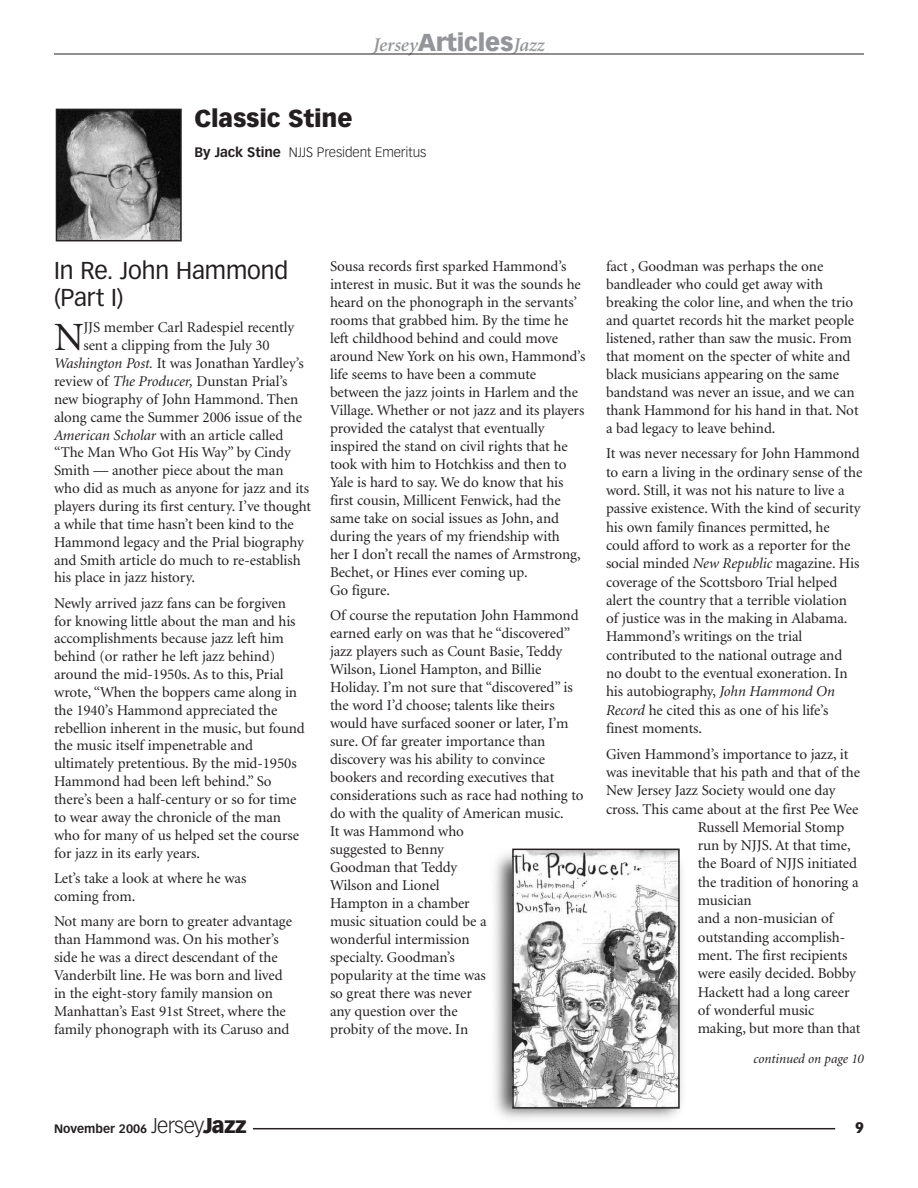
<style>
.page{position:relative;width:918px;height:1188px;background:#fff}
.page>*{position:absolute;margin:0;border:0;box-sizing:border-box;transform-origin:0 0}
.t1{font:40.2px "Minion";color:#231f20}
.t2{font:24px/27px "Vectora LH";letter-spacing:-.005em;color:#231f20}
.t3{font:900 24px "Vectora LH";letter-spacing:-.005em;color:#231f20}
.t4{font:italic 600 19.5px "Minion";color:#939598}
.t5{font:15px/18px "Minion";letter-spacing:-.005em;color:#231f20}
.t6{font:900 15px "Vectora LH";color:#231f20}
.t7{font:300 13.5px "Vectora LH";letter-spacing:-.005em;color:#231f20}
.t8{font:italic 13.5px "Minion";letter-spacing:-.005em;color:#231f20}
.t9{font:700 12px "Vectora LH";color:#231f20}
.s1{font-family:"Vectora LH";font-weight:900;font-style:normal;font-size:24px}
.s2{font-weight:700}
.s3{font-style:italic}
.s4{font-weight:300;font-size:21px}
.s5{font-weight:900;font-size:21px}
</style>
<div class="page">
<img style="left:494px;top:848px;width:189px;height:271px">
<hr style="left:253px;top:1128px;width:582px;height:1px;background:#231f20">
<hr style="left:54px;top:54px;width:810px;height:1px;background:#231f20">
<img style="left:59px;top:112px;width:120px;height:126px">
<div style="left:56px;top:109px;width:126px;height:132px;border:2px solid #231f20"></div>
<img style="left:515px;top:852px;width:162px;height:254px">
<div style="left:512px;top:849px;width:168px;height:260px;border:2px solid #231f20"></div>
<h3 class="t4" style="left:373px;top:37px;width:173px">Jersey<span class="s1">Articles</span>Jazz</h3>
<h2 class="t3" style="left:194px;top:109px;width:160px">Classic Stine</h2>
<p class="t7" style="left:194px;top:147px;width:234px"><span class="s2">By Jack Stine</span> NJJS President Emeritus</p>
<h2 class="t2" style="left:54px;top:258px;width:236px">In Re. John Hammond (Part I)</h2>
<h1 class="t1" style="left:54px;top:322px;width:31px">N</h1>
<p class="t5" style="left:83px;top:320px;width:212px">JJS member Carl Radespiel recently</p>
<p class="t5" style="left:83px;top:338px;width:188px">sent a clipping from the July 30</p>
<p class="t5" style="left:54px;top:356px;width:251px"><span class="s3">Washington Post.</span> It was Jonathan Yardley’s</p>
<p class="t5" style="left:54px;top:374px;width:235px">review of <span class="s3">The Producer,</span> Dunstan Prial’s</p>
<p class="t5" style="left:54px;top:391px;width:246px">new biography of John Hammond. Then</p>
<p class="t5" style="left:54px;top:409px;width:250px">along came the Summer 2006 issue of the</p>
<p class="t5" style="left:54px;top:427px;width:231px"><span class="s3">American Scholar</span> with an article called</p>
<p class="t5" style="left:54px;top:445px;width:238px">“The Man Who Got His Way” by Cindy</p>
<p class="t5" style="left:54px;top:463px;width:231px">Smith — another piece about the man</p>
<p class="t5" style="left:54px;top:481px;width:257px">who did as much as anyone for jazz and its</p>
<p class="t5" style="left:54px;top:498px;width:259px">players during its first century. I’ve thought</p>
<p class="t5" style="left:54px;top:516px;width:241px">a while that time hasn’t been kind to the</p>
<p class="t5" style="left:54px;top:534px;width:251px">Hammond legacy and the Prial biography</p>
<p class="t5" style="left:54px;top:552px;width:248px">and Smith article do much to re-establish</p>
<p class="t5" style="left:54px;top:570px;width:142px">his place in jazz history.</p>
<p class="t5" style="left:54px;top:595px;width:252px">Newly arrived jazz fans can be forgiven for knowing little about the man and his accomplishments because jazz left him behind (or rather he left jazz behind) around the mid-1950s. As to this, Prial wrote, “When the boppers came along in the 1940’s Hammond appreciated the rebellion inherent in the music, but found the music itself impenetrable and ultimately pretentious. By the mid-1950s Hammond had been left behind.” So there’s been a half-century or so for time to wear away the chronicle of the man who for many of us helped set the course for jazz in its early years.</p>
<p class="t5" style="left:54px;top:870px;width:194px">Let’s take a look at where he was coming from.</p>
<p class="t5" style="left:54px;top:914px;width:239px">Not many are born to greater advantage than Hammond was. On his mother’s side he was a direct descendant of the Vanderbilt line. He was born and lived in the eight-story family mansion on Manhattan’s East 91st Street, where the family phonograph with its Caruso and</p>
<p class="t5" style="left:330px;top:258px;width:257px">Sousa records first sparked Hammond’s interest in music. But it was the sounds he heard on the phonograph in the servants’ rooms that grabbed him. By the time he left childhood behind and could move around New York on his own, Hammond’s life seems to have been a commute between the jazz joints in Harlem and the Village. Whether or not jazz and its players provided the catalyst that eventually inspired the stand on civil rights that he took with him to Hotchkiss and then to Yale is hard to say. We do know that his first cousin, Millicent Fenwick, had the same take on social issues as John, and during the years of my friendship with<br>her I don’t recall the names of Armstrong, Bechet, or Hines ever coming up.<br>Go figure.</p>
<p class="t5" style="left:330px;top:608px;width:255px">Of course the reputation John Hammond earned early on was that he “discovered” jazz players such as Count Basie, Teddy<br>Wilson, Lionel Hampton, and Billie<br>Holiday. I’m not sure that “discovered” is the word I’d choose; talents like theirs would have surfaced sooner or later, I’m sure. Of far greater importance than discovery was his ability to convince bookers and recording executives that considerations such as race had nothing to do with the quality of American music.<br>It was Hammond who<br>suggested to Benny<br>Goodman that Teddy<br>Wilson and Lionel<br>Hampton in a chamber<br>music situation could be a<br>wonderful intermission<br>specialty. Goodman’s<br>popularity at the time was<br>so great there was never<br>any question over the<br>probity of the move. In</p>
<p class="t5" style="left:606px;top:258px;width:254px">fact , Goodman was perhaps the one bandleader who could get away with breaking the color line, and when the trio and quartet records hit the market people listened, rather than saw the music. From that moment on the specter of white and black musicians appearing on the same bandstand was never an issue, and we can thank Hammond for his hand in that. Not a bad legacy to leave behind.</p>
<p class="t5" style="left:606px;top:446px;width:258px">It was never necessary for John Hammond to earn a living in the ordinary sense of the word. Still, it was not his nature to live a passive existence. With the kind of security his own family finances permitted, he could afford to work as a reporter for the social minded <span class="s3">New Republic</span> magazine. His coverage of the Scottsboro Trial helped alert the country that a terrible violation of justice was in the making in Alabama.<br>Hammond’s writings on the trial contributed to the national outrage and<br>no doubt to the eventual exoneration. In his autobiography, <span class="s3">John Hammond On Record</span> he cited this as one of his life’s finest moments.</p>
<p class="t5" style="left:606px;top:746px;width:244px">Given Hammond’s importance to jazz, it</p>
<p class="t5" style="left:606px;top:764px;width:255px">was inevitable that his path and that of the</p>
<p class="t5" style="left:606px;top:783px;width:231px">New Jersey Jazz Society would one day</p>
<p class="t5" style="left:606px;top:801px;width:254px">cross. This came about at the first Pee Wee</p>
<p class="t5" style="left:698px;top:819px;width:148px">Russell Memorial Stomp</p>
<p class="t5" style="left:698px;top:838px;width:155px">run by NJJS. At that time,</p>
<p class="t5" style="left:698px;top:856px;width:161px">the Board of NJJS initiated</p>
<p class="t5" style="left:698px;top:874px;width:162px">the tradition of honoring a</p>
<p class="t5" style="left:698px;top:893px;width:56px">musician</p>
<p class="t5" style="left:698px;top:911px;width:137px">and a non-musician of</p>
<p class="t5" style="left:698px;top:929px;width:149px">outstanding accomplish-</p>
<p class="t5" style="left:698px;top:947px;width:151px">ment. The first recipients</p>
<p class="t5" style="left:698px;top:966px;width:160px">were easily decided. Bobby</p>
<p class="t5" style="left:698px;top:984px;width:153px">Hackett had a long career</p>
<p class="t5" style="left:698px;top:1002px;width:118px">of wonderful music</p>
<p class="t5" style="left:698px;top:1021px;width:164px">making, but more than that</p>
<p class="t8" style="left:754px;top:1053px;width:112px">continued on page 10</p>
<p class="t9" style="left:54px;top:1124px;width:194px">November 2006 <span class="s4">Jersey</span><span class="s5">Jazz</span></p>
<p class="t6" style="left:855px;top:1121px;width:10px">9</p>
</div>
